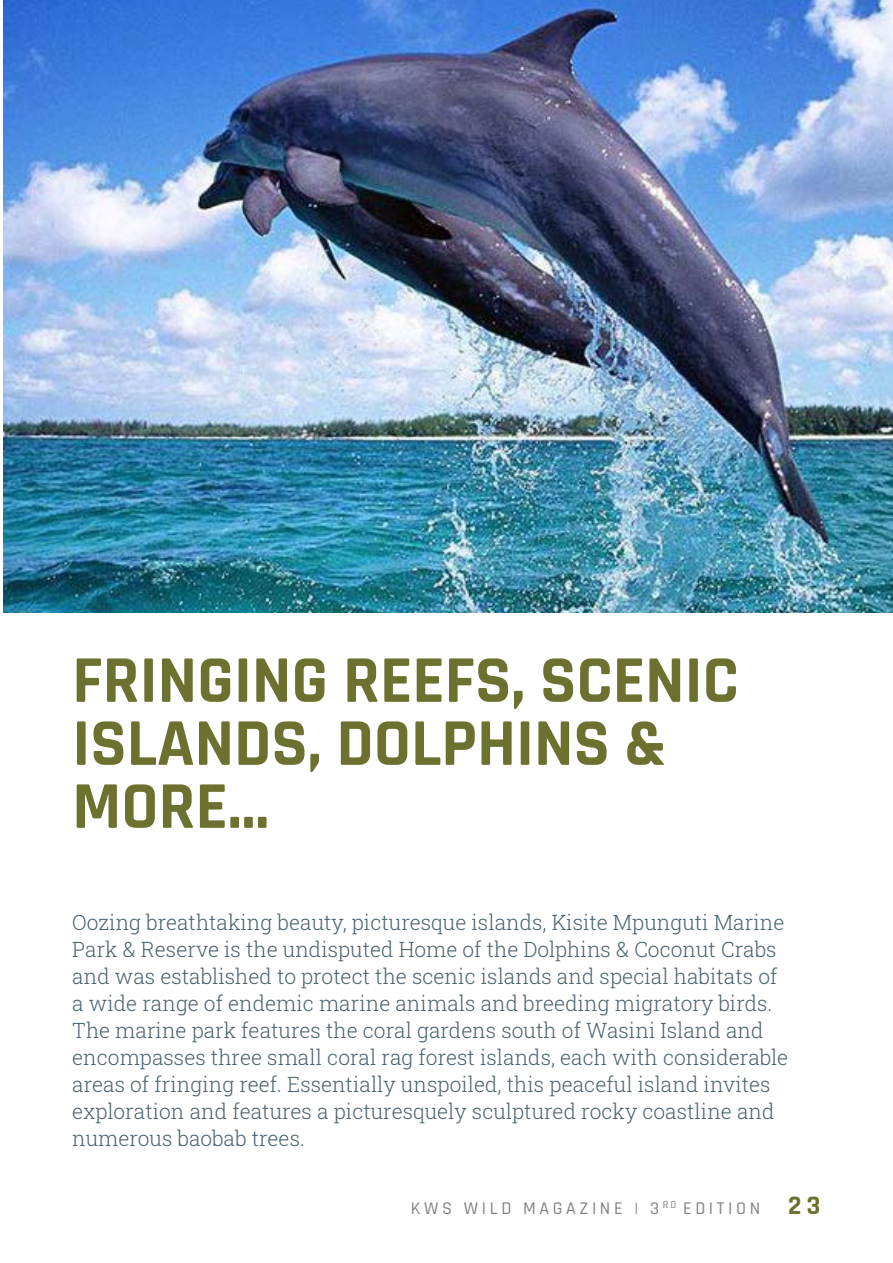
<style>
.page{position:relative;width:893px;height:1263px;background:#fff}
.page>*{position:absolute;margin:0;border:0;box-sizing:border-box;transform-origin:0 0}
.t1{font:700 67.5px/63px "Rajdhani";color:#6d712f}
.t2{font:21px/27px "Roboto Slab";color:#4a636f}
.t3{font:500 18px "Rajdhani";letter-spacing:.2em;color:#808285}
.s1{font-weight:700;font-size:27px;color:#6d712f}
</style>
<div class="page">
<img style="left:3px;top:0;width:890px;height:612px">
<h1 class="t1" style="left:72px;top:651px;width:668px">FRINGING REEFS, SCENIC<br>ISLANDS, DOLPHINS &amp;<br>MORE...</h1>
<p class="t2" style="left:72px;top:908px;width:717px">Oozing breathtaking beauty, picturesque islands, Kisite Mpunguti Marine Park &amp; Reserve is the undisputed Home of the Dolphins &amp; Coconut Crabs and was established to protect the scenic islands and special habitats of a wide range of endemic marine animals and breeding migratory birds.<br>The marine park features the coral gardens south of Wasini Island and encompasses three small coral rag forest islands, each with considerable areas of fringing reef. Essentially unspoiled, this peaceful island invites exploration and features a picturesquely sculptured rocky coastline and numerous baobab trees.</p>
<p class="t3" style="left:411px;top:1198px;width:411px">KWS WILD MAGAZINE | 3 <sup>RD</sup> EDITION <span class="s1">23</span></p>
</div>
